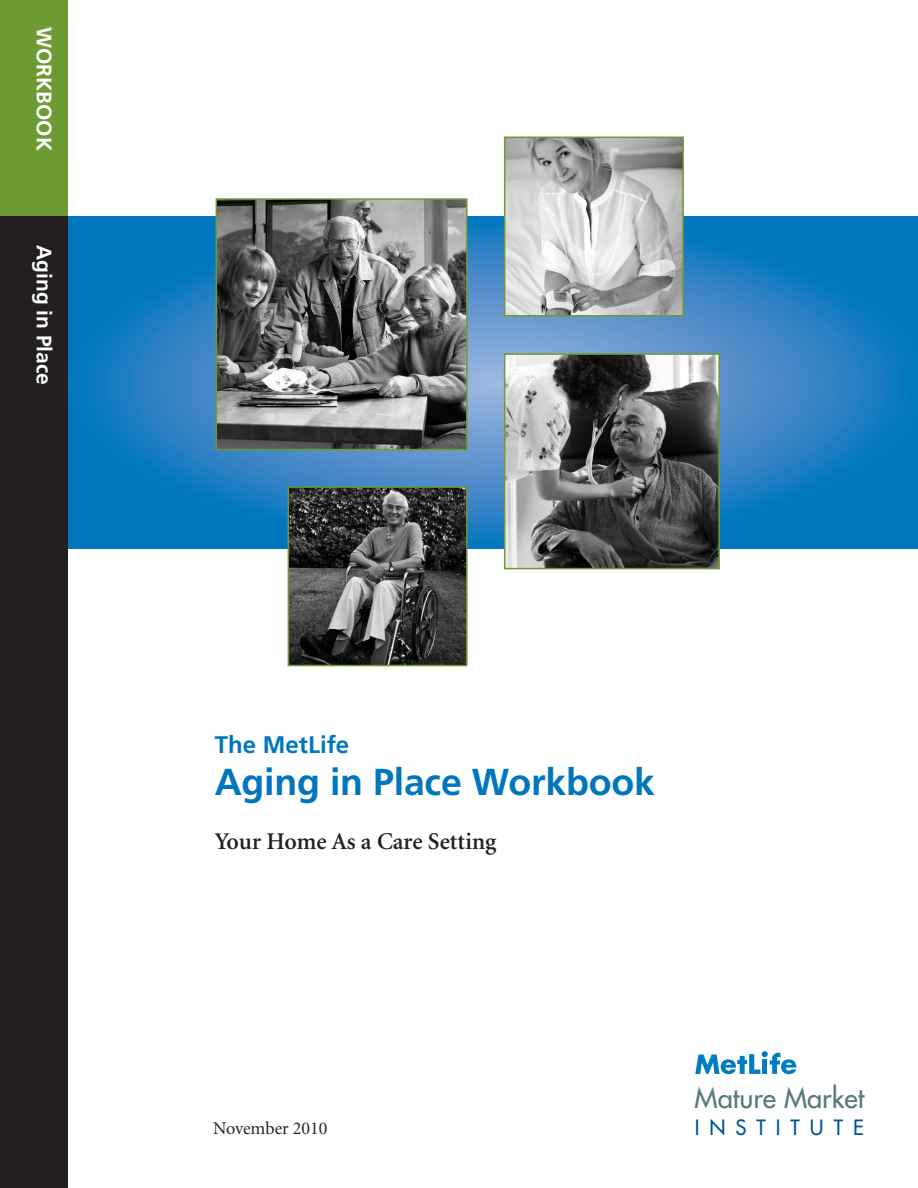
<style>
.page{position:relative;width:918px;height:1188px;background:#fff}
.page>*{position:absolute;margin:0;border:0;box-sizing:border-box;transform-origin:0 0}
.t1{font:700 37.5px "Frutiger";letter-spacing:-.005em;color:#0076be}
.t2{font:27.15px "Futura";color:#587a7b}
.t3{font:600 24px "Minion";color:#231f20}
.t4{font:700 24px "Frutiger";color:#0076be}
.t5{font:700 21px "Frutiger";color:#fff}
.t6{font:20.55px "Futura";letter-spacing:.485em;color:#005594}
.t7{font:18px "Minion";color:#231f20}
</style>
<div class="page">
<svg style="left:68px;top:216px;width:850px;height:333px;background:#217fc2"></svg>
<div style="left:0;top:0;width:68px;height:216px;background:#6e9a34"></div>
<div style="left:0;top:216px;width:68px;height:972px;background:#231f20"></div>
<svg style="left:695px;top:1051px;width:101px;height:23px"></svg>
<img style="left:291px;top:489px;width:174px;height:174px">
<div style="left:288px;top:486px;width:180px;height:180px;border:2px solid #6e9a34"></div>
<img style="left:507px;top:356px;width:210px;height:210px">
<div style="left:504px;top:353px;width:216px;height:216px;border:2px solid #6e9a34"></div>
<img style="left:219px;top:201px;width:246px;height:246px">
<div style="left:216px;top:198px;width:252px;height:252px;border:2px solid #6e9a34"></div>
<img style="left:507px;top:140px;width:174px;height:174px">
<div style="left:504px;top:137px;width:180px;height:180px;border:2px solid #6e9a34"></div>
<p class="t5" style="left:52px;top:27px;width:125px;rotate:90deg">WORKBOOK</p>
<p class="t5" style="left:52px;top:245px;width:141px;rotate:90deg">Aging in Place</p>
<p class="t4" style="left:215px;top:735px;width:136px">The MetLife</p>
<h1 class="t1" style="left:215px;top:767px;width:442px">Aging in Place Workbook</h1>
<p class="t3" style="left:215px;top:832px;width:283px">Your Home As a Care Setting</p>
<p class="t7" style="left:213px;top:1121px;width:116px">November 2010</p>
<p class="t2" style="left:695px;top:1084px;width:171px">Mature Market</p>
<p class="t6" style="left:695px;top:1117px;width:170px">INSTITUTE</p>
</div>
